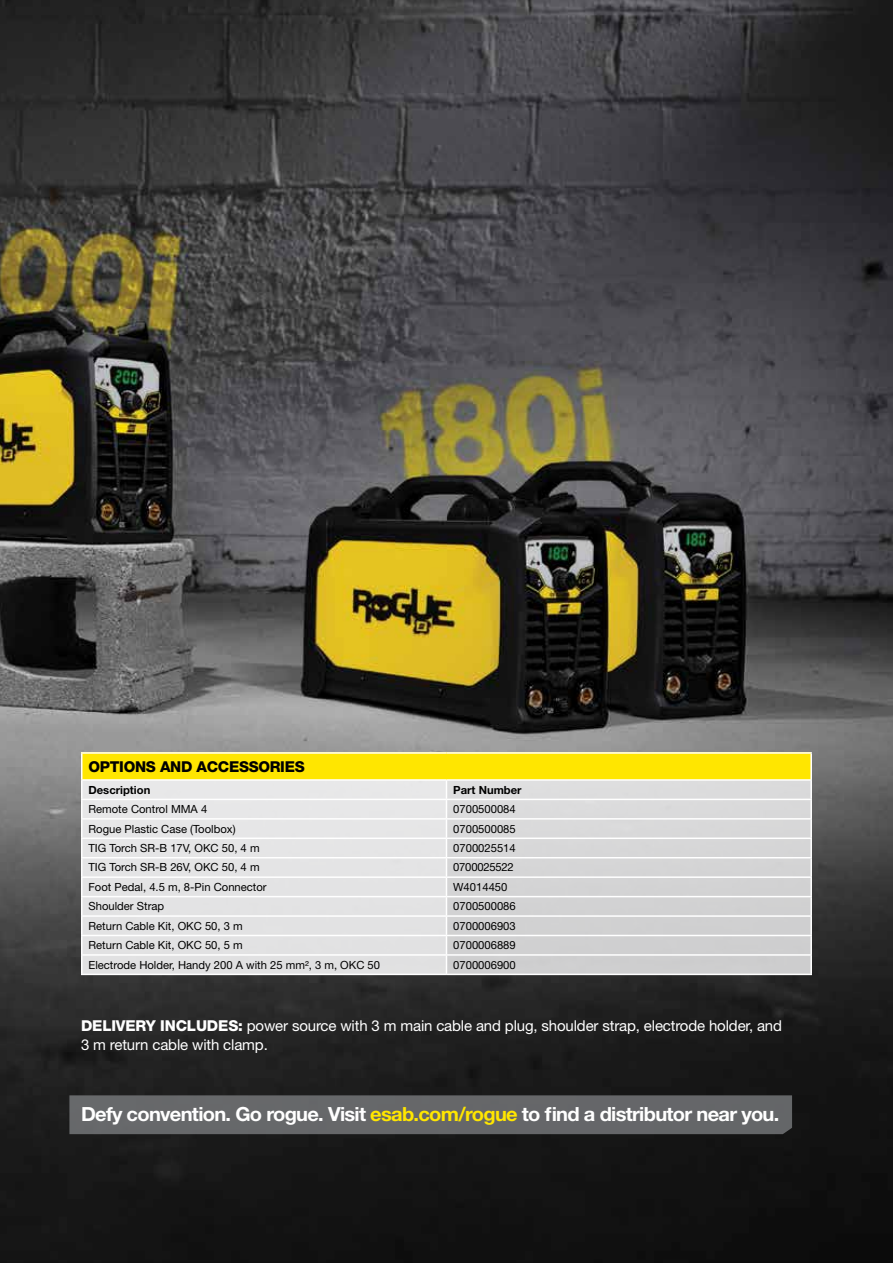
<style>
.page{position:relative;width:893px;height:1263px;background:#fff}
.page>*{position:absolute;margin:0;border:0;box-sizing:border-box;transform-origin:0 0}
.t1{font:700 19.5px "Helvetica Neue LT Std";letter-spacing:-.035em;color:#fff}
.t2{font:15px/19.5px "Helvetica Neue LT Std";letter-spacing:-.01em;color:#fff}
.t3{font:800 15px "Helvetica Neue LT Std";letter-spacing:-.02em;color:#000}
.t4{font:11.25px "Helvetica Neue LT Std";color:#000}
.t5{font:700 11.25px "Helvetica Neue LT Std";color:#000}
.t6{font:11.25px "Helvetica Neue LT Std";letter-spacing:-.02em;color:#000}
.s1{font-weight:800}
.s2{color:#ffe600}
</style>
<div class="page">
<img style="left:0;top:0;width:893px;height:1263px">
<div style="left:69px;top:1095px;width:723px;height:39px;background:#666769"></div>
<div style="left:81px;top:756px;width:365px;height:218px;background:#e4e4e5"></div>
<div style="left:446px;top:756px;width:366px;height:218px;background:#d4d4d5"></div>
<div style="left:82px;top:753px;width:729px;height:27px;background:#ffe600"></div>
<hr style="left:81px;top:752px;width:365px;height:2px;background:#fff">
<hr style="left:446px;top:752px;width:366px;height:2px;background:#fff">
<hr style="left:810px;top:754px;width:2px;height:25px;background:#fff">
<hr style="left:81px;top:779px;width:365px;height:2px;background:#fff">
<hr style="left:446px;top:779px;width:366px;height:2px;background:#fff">
<hr style="left:81px;top:799px;width:365px;height:1px;background:#fff">
<hr style="left:446px;top:799px;width:366px;height:1px;background:#fff">
<hr style="left:81px;top:818px;width:365px;height:1px;background:#fff">
<hr style="left:446px;top:818px;width:366px;height:1px;background:#fff">
<hr style="left:81px;top:837px;width:365px;height:2px;background:#fff">
<hr style="left:446px;top:837px;width:366px;height:2px;background:#fff">
<hr style="left:81px;top:857px;width:365px;height:1px;background:#fff">
<hr style="left:446px;top:857px;width:366px;height:1px;background:#fff">
<hr style="left:81px;top:876px;width:365px;height:2px;background:#fff">
<hr style="left:446px;top:876px;width:366px;height:2px;background:#fff">
<hr style="left:81px;top:896px;width:365px;height:1px;background:#fff">
<hr style="left:446px;top:896px;width:366px;height:1px;background:#fff">
<hr style="left:81px;top:915px;width:365px;height:2px;background:#fff">
<hr style="left:446px;top:915px;width:366px;height:2px;background:#fff">
<hr style="left:81px;top:935px;width:365px;height:1px;background:#fff">
<hr style="left:446px;top:935px;width:366px;height:1px;background:#fff">
<hr style="left:81px;top:954px;width:365px;height:2px;background:#fff">
<svg style="left:81px;top:754px;width:1px;height:220px"></svg>
<hr style="left:446px;top:954px;width:366px;height:2px;background:#fff">
<svg style="left:446px;top:781px;width:1px;height:193px"></svg>
<svg style="left:810px;top:781px;width:2px;height:193px"></svg>
<hr style="left:81px;top:974px;width:365px;height:1px;background:#fff">
<hr style="left:446px;top:974px;width:366px;height:1px;background:#fff">
<h2 class="t3" style="left:88px;top:757px;width:218px">OPTIONS AND ACCESSORIES</h2>
<p class="t5" style="left:88px;top:783px;width:63px">Description</p>
<p class="t5" style="left:453px;top:783px;width:70px">Part Number</p>
<p class="t4" style="left:88px;top:802px;width:120px">Remote Control MMA 4</p>
<p class="t4" style="left:453px;top:802px;width:64px">0700500084</p>
<p class="t4" style="left:88px;top:822px;width:149px">Rogue Plastic Case (Toolbox)</p>
<p class="t4" style="left:453px;top:822px;width:64px">0700500085</p>
<p class="t4" style="left:88px;top:841px;width:173px">TIG Torch SR-B 17V, OKC 50, 4 m</p>
<p class="t4" style="left:453px;top:841px;width:64px">0700025514</p>
<p class="t4" style="left:88px;top:861px;width:173px">TIG Torch SR-B 26V, OKC 50, 4 m</p>
<p class="t6" style="left:453px;top:861px;width:62px">0700025522</p>
<p class="t4" style="left:88px;top:880px;width:180px">Foot Pedal, 4.5 m, 8-Pin Connector</p>
<p class="t4" style="left:453px;top:880px;width:56px">W4014450</p>
<p class="t4" style="left:88px;top:900px;width:77px">Shoulder Strap</p>
<p class="t4" style="left:453px;top:900px;width:64px">0700500086</p>
<p class="t4" style="left:88px;top:919px;width:156px">Return Cable Kit, OKC 50, 3 m</p>
<p class="t4" style="left:453px;top:919px;width:64px">0700006903</p>
<p class="t4" style="left:88px;top:938px;width:156px">Return Cable Kit, OKC 50, 5 m</p>
<p class="t4" style="left:453px;top:938px;width:64px">0700006889</p>
<p class="t4" style="left:88px;top:958px;width:293px">Electrode Holder, Handy 200 A with 25 mm², 3 m, OKC 50</p>
<p class="t4" style="left:453px;top:958px;width:64px">0700006900</p>
<h2 class="t2" style="left:81px;top:1015px;width:703px"><span class="s1">DELIVERY INCLUDES:</span> power source with 3 m main cable and plug, shoulder strap, electrode holder, and<br>3 m return cable with clamp.</h2>
<h1 class="t1" style="left:81px;top:1102px;width:700px">Defy convention. Go rogue. Visit <span class="s2">esab.com/rogue</span> to find a distributor near you.</h1>
</div>
